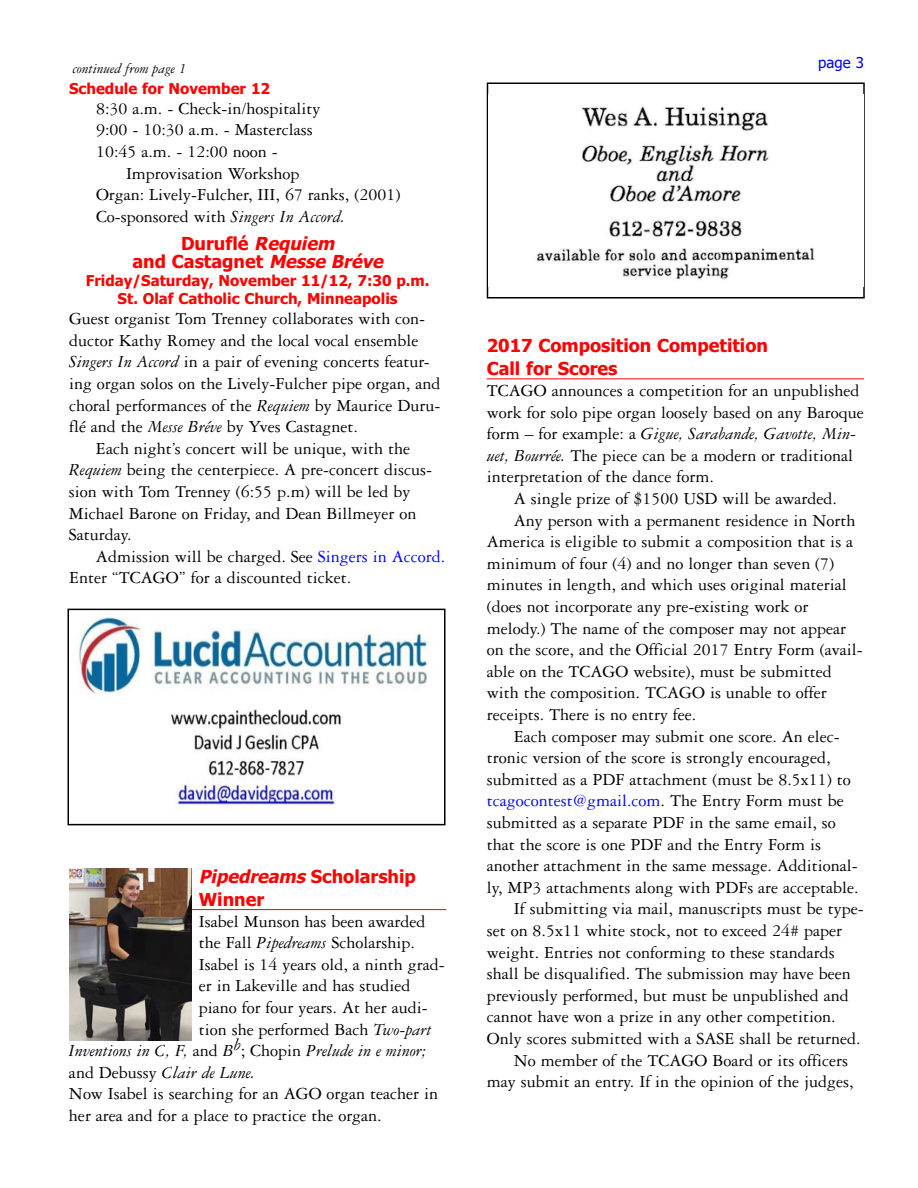
<style>
.page{position:relative;width:918px;height:1188px;background:#fff}
.page>*{position:absolute;margin:0;border:0;box-sizing:border-box;transform-origin:0 0}
.t1{font:18px/21.6px "Garamond Three";color:#000}
.t2{font:italic 18px "Garamond Three";color:#000}
.t3{font:700 18px/22.5px "Tahoma";color:#f00}
.t4{font:18px "Garamond Three";color:#00f}
.t5{font:700 15px/18px "Tahoma";color:#f00;text-align:center}
.t6{font:italic 15px "Garamond Three";color:#000}
.t7{font:15px "Tahoma";color:#00f}
.s1{font-style:italic}
.s2{color:#00f}
.s3{font-style:normal}
.s4{color:#000}
</style>
<div class="page">
<hr style="left:69px;top:909px;width:377px;height:1px;background:#f00">
<hr style="left:487px;top:379px;width:377px;height:1px;background:#f00">
<img style="left:78px;top:617px;width:350px;height:190px">
<div style="left:68px;top:609px;width:378px;height:216px;border:2px solid #000"></div>
<img style="left:70px;top:868px;width:121px;height:172px">
<div style="left:487px;top:82px;width:378px;height:216px;border:2px solid #000"></div>
<img style="left:488px;top:94px;width:375px;height:193px">
<p class="t6" style="left:73px;top:63px;width:116px">continued from page 1</p>
<p class="t5" style="left:69px;top:81px;width:203px">Schedule for November 12</p>
<p class="t1" style="left:96px;top:99px;width:226px">8:30 a.m. - Check-in/hospitality<br>9:00 - 10:30 a.m. - Masterclass<br>10:45 a.m. - 12:00 noon -</p>
<p class="t1" style="left:96px;top:164px;width:306px;text-indent:30px">Improvisation Workshop<br>Organ: Lively-Fulcher, III, 67 ranks, (2001)<br>Co-sponsored with <span class="s1">Singers In Accord.</span></p>
<p class="t3" style="left:132px;top:236px;width:256px;line-height:18px;text-align:center">Duruflé <span class="s1">Requiem<br></span>and Castagnet <span class="s1">Messe Bréve</span></p>
<p class="t5" style="left:86px;top:273px;width:345px">Friday/Saturday, November 11/12, 7:30 p.m.<br>St. Olaf Catholic Church, Minneapolis</p>
<p class="t1" style="left:69px;top:309px;width:358px">Guest organist Tom Trenney collaborates with con-</p>
<p class="t1" style="left:69px;top:331px;width:351px">ductor Kathy Romey and the local vocal ensemble</p>
<p class="t1" style="left:69px;top:353px;width:362px"><span class="s1">Singers In Accord</span> in a pair of evening concerts featur-</p>
<p class="t1" style="left:69px;top:374px;width:373px">ing organ solos on the Lively-Fulcher pipe organ, and</p>
<p class="t1" style="left:69px;top:396px;width:373px">choral performances of the <span class="s1">Requiem</span> by Maurice Duru-</p>
<p class="t1" style="left:69px;top:417px;width:291px">flé and the <span class="s1">Messe Bréve</span> by Yves Castagnet.</p>
<p class="t1" style="left:96px;top:439px;width:316px">Each night’s concert will be unique, with the</p>
<p class="t1" style="left:69px;top:461px;width:365px"><span class="s1">Requiem</span> being the centerpiece. A pre-concert discus-</p>
<p class="t1" style="left:69px;top:482px;width:343px">sion with Tom Trenney (6:55 p.m) will be led by</p>
<p class="t1" style="left:69px;top:504px;width:349px">Michael Barone on Friday, and Dean Billmeyer on</p>
<p class="t1" style="left:69px;top:525px;width:64px">Saturday.</p>
<p class="t1" style="left:96px;top:547px;width:351px">Admission will be charged. See <span class="s2">Singers in Accord.</span></p>
<p class="t1" style="left:69px;top:569px;width:284px">Enter “TCAGO” for a discounted ticket.</p>
<p class="t3" style="left:199px;top:867px;width:219px"><span class="s1">Pipedreams</span> Scholarship<br>Winner</p>
<p class="t1" style="left:199px;top:912px;width:228px">Isabel Munson has been awarded</p>
<p class="t1" style="left:199px;top:934px;width:218px">the Fall <span class="s1">Pipedreams</span> Scholarship.</p>
<p class="t1" style="left:199px;top:955px;width:248px">Isabel is 14 years old, a ninth grad-</p>
<p class="t1" style="left:199px;top:977px;width:213px">er in Lakeville and has studied</p>
<p class="t1" style="left:199px;top:998px;width:231px">piano for four years. At her audi-</p>
<p class="t1" style="left:199px;top:1020px;width:234px">tion she performed Bach <span class="s1">Two-part</span></p>
<p class="t2" style="left:69px;top:1044px;width:359px">Inventions in C, F, <span class="s3">and</span> Bb<span class="s3">; Chopin</span> Prelude in e minor;</p>
<p class="t2" style="left:69px;top:1066px;width:188px"><span class="s3">and Debussy</span> Clair de Lune.</p>
<p class="t1" style="left:69px;top:1085px;width:371px">Now Isabel is searching for an AGO organ teacher in</p>
<p class="t1" style="left:69px;top:1106px;width:314px">her area and for a place to practice the organ.</p>
<p class="t7" style="left:818px;top:55px;width:47px">page 3</p>
<p class="t3" style="left:487px;top:336px;width:283px">2017 Composition Competition<br>Call for Scores</p>
<p class="t1" style="left:487px;top:381px;width:374px">TCAGO announces a competition for an unpublished</p>
<p class="t1" style="left:487px;top:403px;width:379px">work for solo pipe organ loosely based on any Baroque</p>
<p class="t2" style="left:487px;top:427px;width:371px"><span class="s3">form – for example: a</span> Gigue, Sarabande, Gavotte, Min-</p>
<p class="t1" style="left:487px;top:446px;width:368px"><span class="s1">uet, Bourrée.</span> The piece can be a modern or traditional</p>
<p class="t1" style="left:487px;top:468px;width:229px">interpretation of the dance form.</p>
<p class="t1" style="left:514px;top:489px;width:325px">A single prize of $1500 USD will be awarded.</p>
<p class="t1" style="left:514px;top:511px;width:343px">Any person with a permanent residence in North</p>
<p class="t1" style="left:487px;top:532px;width:368px">America is eligible to submit a composition that is a</p>
<p class="t1" style="left:487px;top:554px;width:349px">minimum of four (4) and no longer than seven (7)</p>
<p class="t1" style="left:487px;top:576px;width:362px">minutes in length, and which uses original material</p>
<p class="t1" style="left:487px;top:597px;width:323px">(does not incorporate any pre-existing work or</p>
<p class="t1" style="left:487px;top:619px;width:361px">melody.) The name of the composer may not appear</p>
<p class="t1" style="left:487px;top:640px;width:378px">on the score, and the Official 2017 Entry Form (avail-</p>
<p class="t1" style="left:487px;top:662px;width:347px">able on the TCAGO website), must be submitted</p>
<p class="t1" style="left:487px;top:684px;width:342px">with the composition. TCAGO is unable to offer</p>
<p class="t1" style="left:487px;top:705px;width:211px">receipts. There is no entry fee.</p>
<p class="t1" style="left:514px;top:727px;width:328px">Each composer may submit one score. An elec-</p>
<p class="t1" style="left:487px;top:748px;width:346px">tronic version of the score is strongly encouraged,</p>
<p class="t1" style="left:487px;top:770px;width:366px">submitted as a PDF attachment (must be 8.5x11) to</p>
<p class="t4" style="left:487px;top:795px;width:359px">tcagocontest@gmail.com<span class="s4">. The Entry Form must be</span></p>
<p class="t1" style="left:487px;top:813px;width:351px">submitted as a separate PDF in the same email, so</p>
<p class="t1" style="left:487px;top:835px;width:336px">that the score is one PDF and the Entry Form is</p>
<p class="t1" style="left:487px;top:856px;width:373px">another attachment in the same message. Additional-</p>
<p class="t1" style="left:487px;top:878px;width:373px">ly, MP3 attachments along with PDFs are acceptable.</p>
<p class="t1" style="left:514px;top:900px;width:352px">If submitting via mail, manuscripts must be type-</p>
<p class="t1" style="left:487px;top:921px;width:357px">set on 8.5x11 white stock, not to exceed 24# paper</p>
<p class="t1" style="left:487px;top:943px;width:350px">weight. Entries not conforming to these standards</p>
<p class="t1" style="left:487px;top:964px;width:366px">shall be disqualified. The submission may have been</p>
<p class="t1" style="left:487px;top:986px;width:364px">previously performed, but must be unpublished and</p>
<p class="t1" style="left:487px;top:1008px;width:351px">cannot have won a prize in any other competition.</p>
<p class="t1" style="left:487px;top:1029px;width:376px">Only scores submitted with a SASE shall be returned.</p>
<p class="t1" style="left:514px;top:1051px;width:336px">No member of the TCAGO Board or its officers</p>
<p class="t1" style="left:487px;top:1072px;width:368px">may submit an entry. If in the opinion of the judges,</p>
</div>
